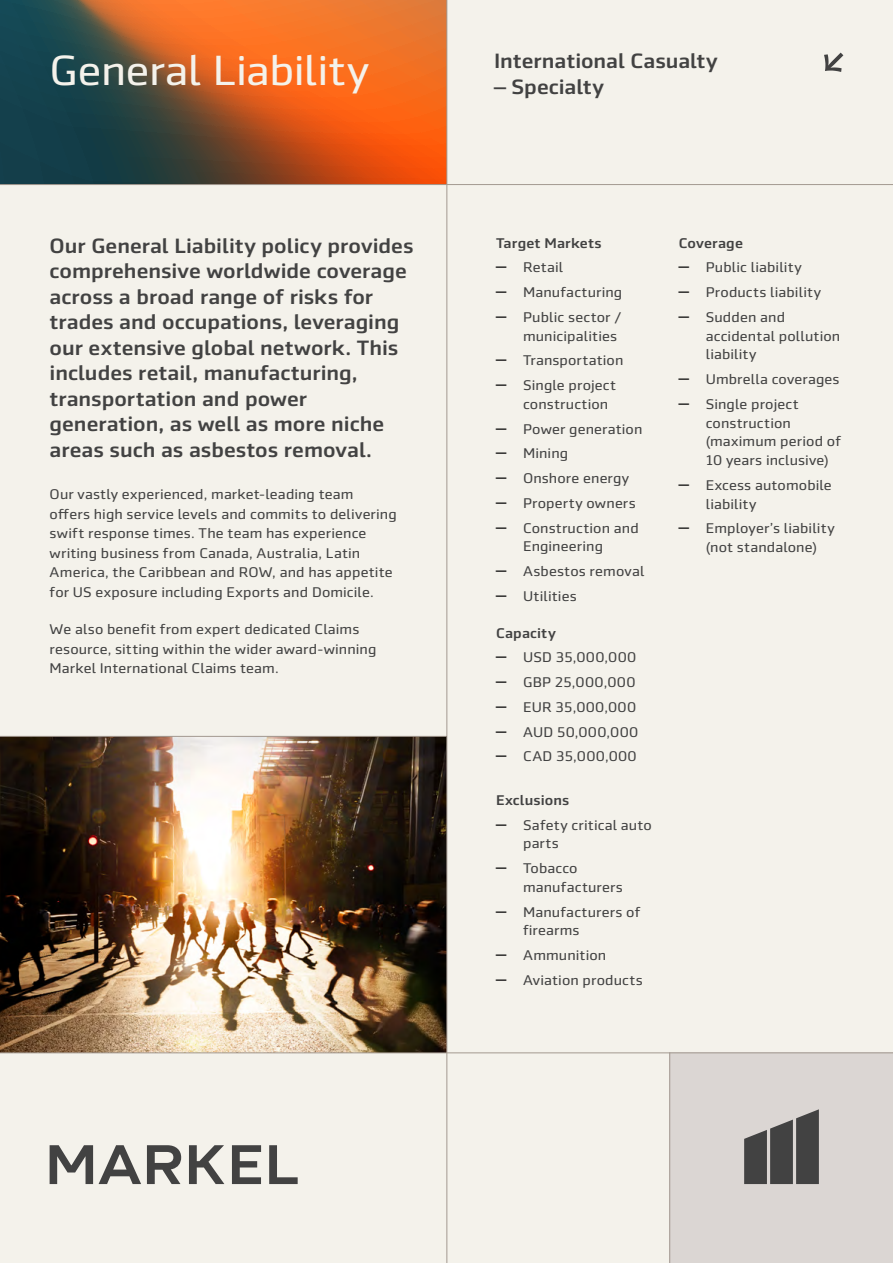
<style>
.page{position:relative;width:893px;height:1263px;background:#f4f2eb}
.page>*{position:absolute;margin:0;border:0;box-sizing:border-box;transform-origin:0 0}
.t1{font:42.75px "Markel Sans";letter-spacing:-.01em;color:#f4f2eb}
.t2{font:500 21px/25.5px "Markel Sans";color:#424242}
.t3{font:14.25px/18.8px "Markel Sans";letter-spacing:.01em;color:#424242}
.t4{font:500 14.25px "Markel Sans";letter-spacing:.01em;color:#424242}
.s1{font-size:18px;color:#000}
</style>
<div class="page">
<div style="left:670px;top:1052px;width:223px;height:211px;background:#dbd6d3"></div>
<svg style="left:0;top:0;width:446px;height:184px;background:#99572e"></svg>
<img style="left:0;top:737px;width:446px;height:315px">
<svg style="left:744px;top:1109px;width:75px;height:75px"></svg>
<svg style="left:50px;top:1145px;width:248px;height:39px"></svg>
<hr style="left:0;top:1052px;width:893px;height:1px;background:#a39990">
<hr style="left:0;top:184px;width:893px;height:1px;background:#a39990">
<hr style="left:446px;top:0;width:1px;height:1263px;background:#a39990">
<hr style="left:0;top:736px;width:446px;height:1px;background:#a39990">
<hr style="left:669px;top:1052px;width:1px;height:211px;background:#a39990">
<svg style="left:824px;top:53px;width:19px;height:19px"></svg>
<h1 class="t1" style="left:50px;top:47px;width:321px">General Liability</h1>
<h2 class="t2" style="left:494px;top:48px;width:225px">International Casualty</h2>
<h2 class="t2" style="left:494px;top:74px;width:111px">– Specialty</h2>
<p class="t2" style="left:50px;top:233px;width:365px">Our General Liability policy provides comprehensive worldwide coverage across a broad range of risks for trades and occupations, leveraging our extensive global network. This includes retail, manufacturing, transportation and power generation, as well as more niche areas such as asbestos removal.</p>
<p class="t3" style="left:50px;top:485px;width:349px;line-height:19.5px">Our vastly experienced, market-leading team offers high service levels and commits to delivering swift response times. The team has experience writing business from Canada, Australia, Latin America, the Caribbean and ROW, and has appetite for US exposure including Exports and Domicile.</p>
<p class="t3" style="left:50px;top:620px;width:328px;line-height:19.5px">We also benefit from expert dedicated Claims resource, sitting within the wider award-winning<br>Markel International Claims team.</p>
<p class="t4" style="left:496px;top:235px;width:107px">Target Markets</p>
<p class="t3" style="left:496px;top:258px;width:69px"><span class="s1">–</span> Retail</p>
<p class="t3" style="left:496px;top:283px;width:128px"><span class="s1">–</span> Manufacturing</p>
<p class="t3" style="left:523px;top:308px;width:100px;text-indent:-27px"><span class="s1">–</span> Public sector / municipalities</p>
<p class="t3" style="left:496px;top:351px;width:129px"><span class="s1">–</span> Transportation</p>
<p class="t3" style="left:523px;top:376px;width:95px;text-indent:-27px"><span class="s1">–</span> Single project construction</p>
<p class="t3" style="left:496px;top:419px;width:148px"><span class="s1">–</span> Power generation</p>
<p class="t3" style="left:496px;top:444px;width:74px"><span class="s1">–</span> Mining</p>
<p class="t3" style="left:496px;top:469px;width:135px"><span class="s1">–</span> Onshore energy</p>
<p class="t3" style="left:496px;top:494px;width:141px"><span class="s1">–</span> Property owners</p>
<p class="t3" style="left:523px;top:518px;width:117px;text-indent:-27px"><span class="s1">–</span> Construction and<br>Engineering</p>
<p class="t3" style="left:496px;top:562px;width:150px"><span class="s1">–</span> Asbestos removal</p>
<p class="t3" style="left:496px;top:587px;width:82px"><span class="s1">–</span> Utilities</p>
<p class="t4" style="left:496px;top:625px;width:61px">Capacity</p>
<p class="t3" style="left:496px;top:648px;width:142px"><span class="s1">–</span> USD 35,000,000</p>
<p class="t3" style="left:496px;top:673px;width:141px"><span class="s1">–</span> GBP 25,000,000</p>
<p class="t3" style="left:496px;top:698px;width:142px"><span class="s1">–</span> EUR 35,000,000</p>
<p class="t3" style="left:496px;top:722px;width:144px"><span class="s1">–</span> AUD 50,000,000</p>
<p class="t3" style="left:496px;top:747px;width:142px"><span class="s1">–</span> CAD 35,000,000</p>
<p class="t4" style="left:496px;top:792px;width:75px">Exclusions</p>
<p class="t3" style="left:523px;top:815px;width:130px;text-indent:-27px"><span class="s1">–</span> Safety critical auto parts</p>
<p class="t3" style="left:523px;top:859px;width:101px;text-indent:-27px"><span class="s1">–</span> Tobacco manufacturers</p>
<p class="t3" style="left:523px;top:902px;width:119px;text-indent:-27px"><span class="s1">–</span> Manufacturers of firearms</p>
<p class="t3" style="left:496px;top:946px;width:112px"><span class="s1">–</span> Ammunition</p>
<p class="t3" style="left:496px;top:971px;width:148px"><span class="s1">–</span> Aviation products</p>
<p class="t4" style="left:679px;top:235px;width:66px">Coverage</p>
<p class="t3" style="left:679px;top:258px;width:124px"><span class="s1">–</span> Public liability</p>
<p class="t3" style="left:679px;top:283px;width:144px"><span class="s1">–</span> Products liability</p>
<p class="t3" style="left:706px;top:308px;width:136px;text-indent:-27px"><span class="s1">–</span> Sudden and accidental pollution liability</p>
<p class="t3" style="left:679px;top:370px;width:162px"><span class="s1">–</span> Umbrella coverages</p>
<p class="t3" style="left:706px;top:395px;width:137px;text-indent:-27px"><span class="s1">–</span> Single project construction (maximum period of<br>10 years inclusive)</p>
<p class="t3" style="left:706px;top:476px;width:128px;text-indent:-27px"><span class="s1">–</span> Excess automobile liability</p>
<p class="t3" style="left:706px;top:519px;width:130px;text-indent:-27px"><span class="s1">–</span> Employer’s liability (not standalone)</p>
</div>
